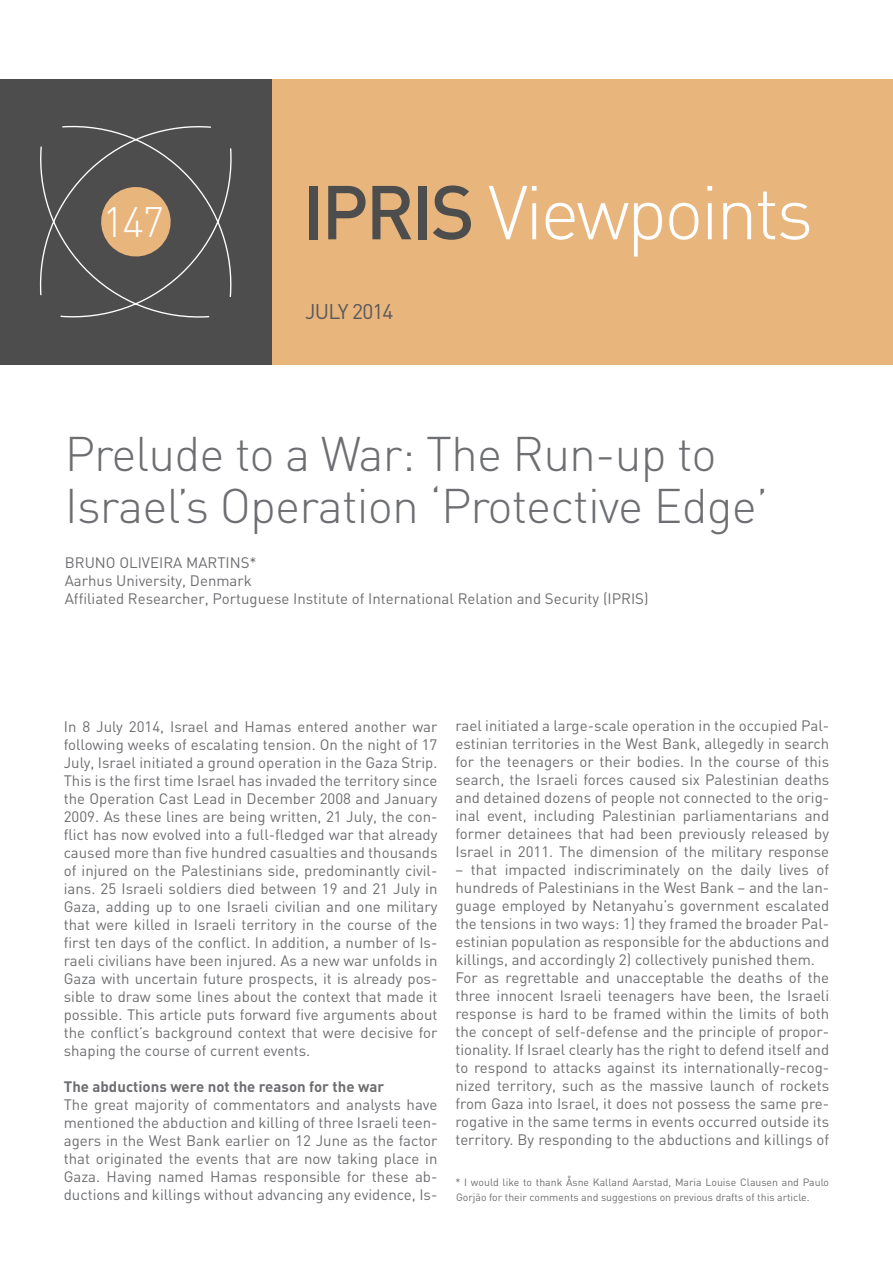
<style>
.page{position:relative;width:893px;height:1263px;background:#fff}
.page>*{position:absolute;margin:0;border:0;box-sizing:border-box;transform-origin:0 0}
.t1{font:300 75px "DIN";letter-spacing:-.04em;color:#fff}
.t2{font:300 48px/52.5px "DIN";letter-spacing:-.02em;color:#6d6e71}
.t3{font:300 42px "DIN";color:#fff}
.t4{font:21px "DIN";letter-spacing:-.04em;color:#58595b}
.t5{font:15px/18px "DIN";color:#6d6e71;text-align:justify}
.t6{font:700 15px "DIN";color:#6d6e71}
.t7{font:10.5px/15px "DIN";color:#6d6e71}
.s1{font-weight:500;color:#4d4d4d}
</style>
<div class="page">
<div style="left:269px;top:79px;width:624px;height:286px;background:#e8b57d"></div>
<div style="left:0;top:79px;width:272px;height:286px;background:#4d4d4d"></div>
<svg style="left:39px;top:125px;width:193px;height:193px"></svg>
<h3 class="t3" style="left:103px;top:196px;width:63px">147</h3>
<h1 class="t1" style="left:302px;top:166px;width:513px"><span class="s1">IPRIS</span> Viewpoints</h1>
<h3 class="t4" style="left:305px;top:298px;width:90px">JULY 2014</h3>
<h2 class="t2" style="left:65px;top:427px;width:705px">Prelude to a War: The Run-up to<br>Israel’s Operation ‘Protective Edge’</h2>
<p class="t5" style="left:65px;top:553px;width:585px;text-align:left">BRUNO OLIVEIRA MARTINS*<br>Aarhus University, Denmark<br>Affiliated Researcher, Portuguese Institute of International Relation and Security (IPRIS)</p>
<p class="t5" style="left:64px;top:718px;width:375px">In 8 July 2014, Israel and Hamas entered another war following weeks of escalating tension. On the night of 17<br>July, Israel initiated a ground operation in the Gaza Strip.<br>This is the first time Israel has invaded the territory since the Operation Cast Lead in December 2008 and January 2009. As these lines are being written, 21 July, the con&shy;flict has now evolved into a full-fledged war that already caused more than five hundred casualties and thousands of injured on the Palestinians side, predominantly civil&shy;ians. 25 Israeli soldiers died between 19 and 21 July in Gaza, adding up to one Israeli civilian and one military that were killed in Israeli territory in the course of the first ten days of the conflict. In addition, a number of Is&shy;raeli civilians have been injured. As a new war unfolds in Gaza with uncertain future prospects, it is already pos&shy;sible to draw some lines about the context that made it possible. This article puts forward five arguments about the conflict’s background context that were decisive for shaping the course of current events.</p>
<p class="t6" style="left:64px;top:1077px;width:322px">The abductions were not the reason for the war</p>
<p class="t5" style="left:64px;top:1096px;width:375px">The great majority of commentators and analysts have mentioned the abduction and killing of three Israeli teen&shy;agers in the West Bank earlier on 12 June as the factor that originated the events that are now taking place in Gaza. Having named Hamas responsible for these ab&shy;ductions and killings without advancing any evidence, Is-</p>
<p class="t5" style="left:455px;top:716px;width:375px">rael initiated a large-scale operation in the occupied Pal&shy;estinian territories in the West Bank, allegedly in search for the teenagers or their bodies. In the course of this search, the Israeli forces caused six Palestinian deaths and detained dozens of people not connected to the orig&shy;inal event, including Palestinian parliamentarians and former detainees that had been previously released by Israel in 2011. The dimension of the military response</p>
<p class="t5" style="left:455px;top:860px;width:375px;text-align:left">– that impacted indiscriminately on the daily lives of hundreds of Palestinians in the West Bank – and the lan&shy;guage employed by Netanyahu’s government escalated the tensions in two ways: 1) they framed the broader Pal&shy;estinian population as responsible for the abductions and killings, and accordingly 2) collectively punished them.<br>For as regrettable and unacceptable the deaths of the three innocent Israeli teenagers have been, the Israeli response is hard to be framed within the limits of both the concept of self-defense and the principle of propor&shy;tionality. If Israel clearly has the right to defend itself and to respond to attacks against its internationally-recog&shy;nized territory, such as the massive launch of rockets from Gaza into Israel, it does not possess the same pre&shy;rogative in the same terms in events occurred outside its territory. By responding to the abductions and killings of</p>
<p class="t7" style="left:455px;top:1175px;width:375px">* I would like to thank Åsne Kalland Aarstad, Maria Louise Clausen and Paulo<br>Gorjão for their comments and suggestions on previous drafts of this article.</p>
</div>
